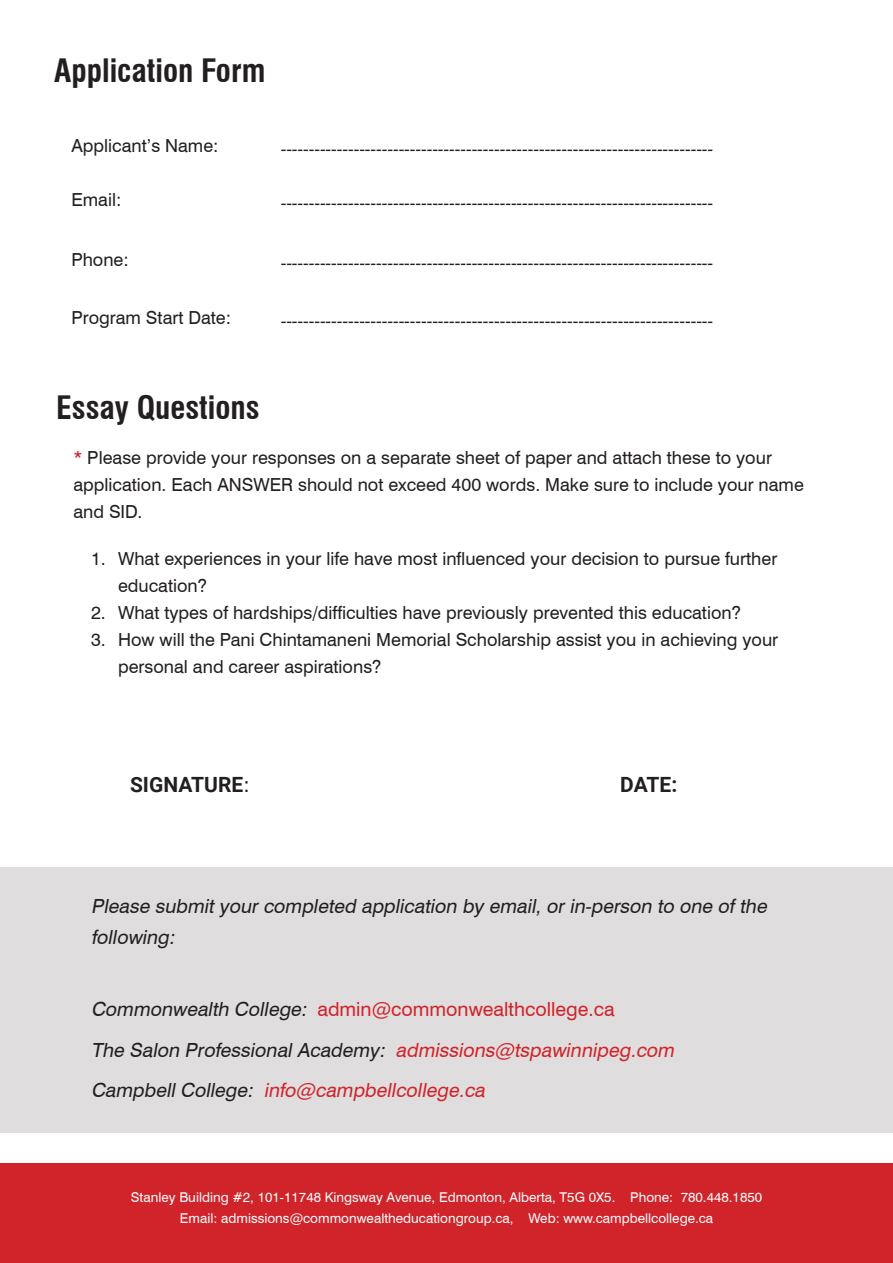
<style>
.page{position:relative;width:893px;height:1263px;background:#fff}
.page>*{position:absolute;margin:0;border:0;box-sizing:border-box;transform-origin:0 0}
.t1{font:700 condensed 31.5px "Swiss 721 BT";color:#231f20}
.t2{font:700 21px "Roboto";color:#231f20}
.t3{font:italic 19.5px/31.5px "Swiss 721 BT";color:#231f20}
.t4{font:19.5px "Swiss 721 BT";color:#d1232a}
.t5{font:italic 19.5px "Swiss 721 BT";color:#d1232a}
.t6{font:18px/27px "Swiss 721 BT";color:#231f20}
.t7{font:13.5px "Swiss 721 BT";color:#fff}
.s1{color:#d1232a}
.s2{font-family:"Swiss 721 BT";font-weight:400}
.s3{font-style:italic;color:#231f20}
.s4{color:#231f20}
</style>
<div class="page">
<div style="left:0;top:868px;width:893px;height:265px;background:#dfdddd"></div>
<div style="left:0;top:1163px;width:893px;height:100px;background:#d1232a"></div>
<p class="t1" style="left:54px;top:52px;width:213px">Application Form</p>
<p class="t6" style="left:71px;top:132px;width:149px">Applicant’s Name:</p>
<p class="t6" style="left:71px;top:186px;width:52px">Email:</p>
<p class="t6" style="left:71px;top:246px;width:59px">Phone:</p>
<p class="t6" style="left:71px;top:303px;width:161px">Program Start Date:</p>
<p class="t6" style="left:281px;top:135px;width:434px">-----------------------------------------------------------------------------</p>
<p class="t6" style="left:281px;top:189px;width:434px">-----------------------------------------------------------------------------</p>
<p class="t6" style="left:281px;top:249px;width:434px">-----------------------------------------------------------------------------</p>
<p class="t6" style="left:281px;top:306px;width:434px">-----------------------------------------------------------------------------</p>
<p class="t1" style="left:56px;top:389px;width:205px">Essay Questions</p>
<p class="t6" style="left:73px;top:443px;width:732px"><span class="s1">*</span> Please provide your responses on a separate sheet of paper and attach these to your application. Each ANSWER should not exceed 400 words. Make sure to include your name and SID.</p>
<p class="t6" style="left:118px;top:545px;width:661px;text-indent:-27px">1. What experiences in your life have most influenced your decision to pursue further education?</p>
<p class="t6" style="left:91px;top:599px;width:652px">2. What types of hardships/difficulties have previously prevented this education?</p>
<p class="t6" style="left:118px;top:626px;width:662px;text-indent:-27px">3. How will the Pani Chintamaneni Memorial Scholarship assist you in achieving your personal and career aspirations?</p>
<p class="t2" style="left:130px;top:770px;width:121px">SIGNATURE<span class="s2">:</span></p>
<p class="t2" style="left:620px;top:770px;width:59px">DATE:</p>
<p class="t3" style="left:91px;top:889px;width:682px">Please submityourcompleted application by email,orin-person to one ofthe following:</p>
<p class="t4" style="left:91px;top:996px;width:525px"><span class="s3">Commonwealth College:</span> admin@commonwealthcollege.ca</p>
<p class="t3" style="left:91px;top:1033px;width:589px">The Salon ProfessionalAcademy: <span class="s1">admissions@tspawinnipeg.com</span></p>
<p class="t5" style="left:91px;top:1077px;width:400px"><span class="s4">CampbellCollege:</span> info@campbellcollege.ca</p>
<p class="t7" style="left:131px;top:1188px;width:633px">Stanley Building #2, 101-11748 Kingsway Avenue, Edmonton, Alberta, T5G 0X5. Phone: 780.448.1850</p>
<p class="t7" style="left:180px;top:1209px;width:535px">Email: admissions@commonwealtheducationgroup.ca, Web: www.campbellcollege.ca</p>
</div>
